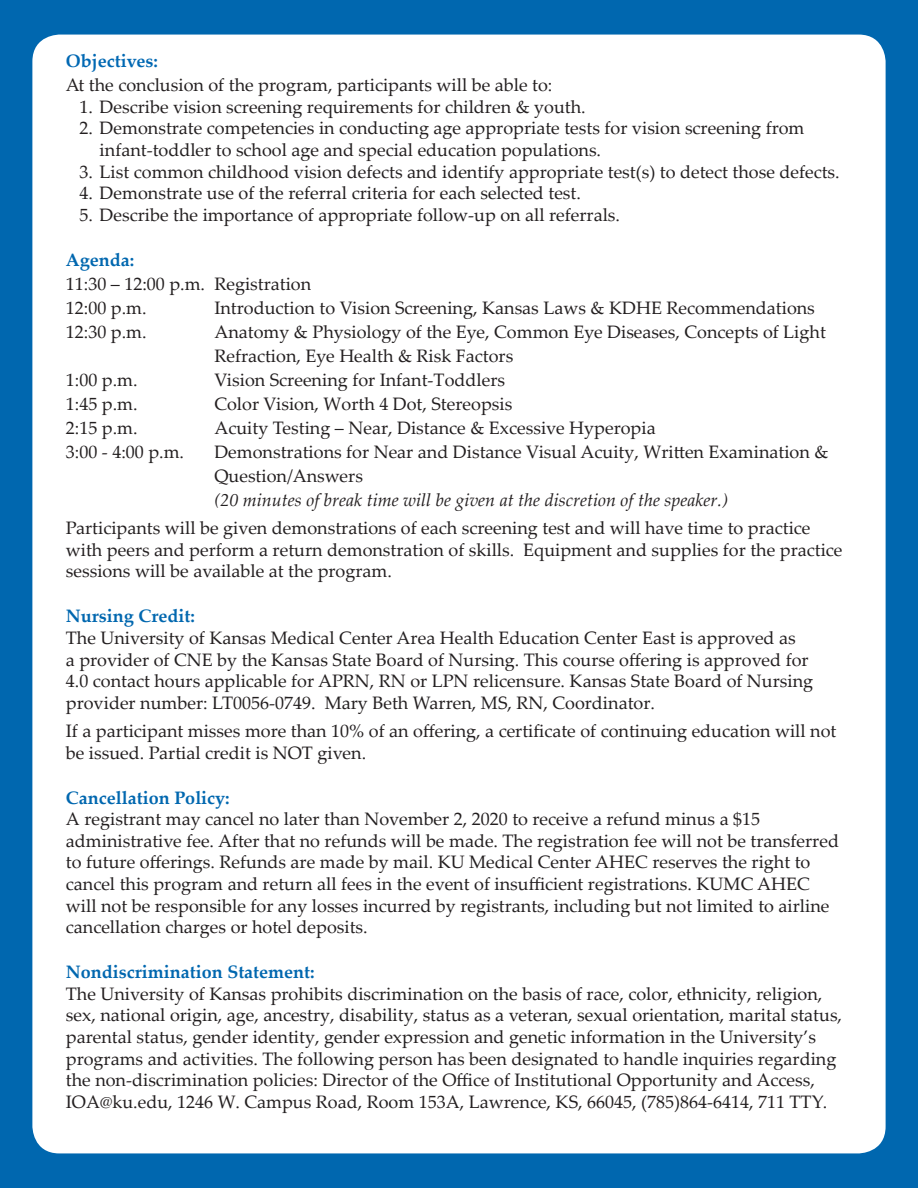
<style>
.page{position:relative;width:918px;height:1188px;background:#0067af}
.page>*{position:absolute;margin:0;border:0;box-sizing:border-box;transform-origin:0 0}
.t1{font:18px/21.6px "Palatino Linotype";color:#231f20}
.t2{font:700 18px "Palatino Linotype";color:#0067af}
.t3{font:italic 18px "Palatino Linotype";color:#231f20}
.t4{font:700 18px "Palatino Linotype";color:#0168b3}
</style>
<div class="page">
<div style="left:32px;top:35px;width:854px;height:1118px;background:#fff;border-radius:27px"></div>
<p class="t4" style="left:66px;top:48px;width:94px">Objectives:</p>
<p class="t1" style="left:66px;top:74px;width:488px">At the conclusion of the program, participants will be able to:</p>
<p class="t1" style="left:79px;top:95px;width:508px">1. Describe vision screening requirements for children &amp; youth.</p>
<p class="t1" style="left:100px;top:117px;width:706px;text-indent:-20px">2. Demonstrate competencies in conducting age appropriate tests for vision screening from infant-toddler to school age and special education populations.</p>
<p class="t1" style="left:79px;top:160px;width:762px">3. List common childhood vision defects and identify appropriate test(s) to detect those defects.</p>
<p class="t1" style="left:79px;top:182px;width:503px">4. Demonstrate use of the referral criteria for each selected test.</p>
<p class="t1" style="left:79px;top:203px;width:542px">5. Describe the importance of appropriate follow-up on all referrals.</p>
<p class="t2" style="left:66px;top:247px;width:70px">Agenda:</p>
<p class="t1" style="left:66px;top:272px;width:247px">11:30 – 12:00 p.m. Registration</p>
<p class="t1" style="left:66px;top:296px;width:82px">12:00 p.m.</p>
<p class="t1" style="left:214px;top:296px;width:602px">Introduction to Vision Screening, Kansas Laws &amp; KDHE Recommendations</p>
<p class="t1" style="left:66px;top:320px;width:82px">12:30 p.m.</p>
<p class="t1" style="left:214px;top:319px;width:613px;line-height:24px">Anatomy &amp; Physiology of the Eye, Common Eye Diseases, Concepts of Light<br>Refraction, Eye Health &amp; Risk Factors</p>
<p class="t1" style="left:66px;top:368px;width:73px">1:00 p.m.</p>
<p class="t1" style="left:214px;top:368px;width:292px">Vision Screening for Infant-Toddlers</p>
<p class="t1" style="left:66px;top:392px;width:73px">1:45 p.m.</p>
<p class="t1" style="left:214px;top:392px;width:299px">Color Vision, Worth 4 Dot, Stereopsis</p>
<p class="t1" style="left:66px;top:416px;width:73px">2:15 p.m.</p>
<p class="t1" style="left:214px;top:416px;width:443px">Acuity Testing – Near, Distance &amp; Excessive Hyperopia</p>
<p class="t1" style="left:66px;top:440px;width:120px">3:00 - 4:00 p.m.</p>
<p class="t1" style="left:214px;top:439px;width:616px;line-height:24px">Demonstrations for Near and Distance Visual Acuity, Written Examination &amp;<br>Question/Answers</p>
<p class="t3" style="left:214px;top:487px;width:515px">(20 minutes of break time will be given at the discretion of the speaker.)</p>
<p class="t1" style="left:66px;top:517px;width:778px">Participants will be given demonstrations of each screening test and will have time to practice with peers and perform a return demonstration of skills. Equipment and supplies for the practice sessions will be available at the program.</p>
<p class="t2" style="left:66px;top:603px;width:130px">Nursing Credit:</p>
<p class="t1" style="left:66px;top:626px;width:749px">The University of Kansas Medical Center Area Health Education Center East is approved as<br>a provider of CNE by the Kansas State Board of Nursing. This course offering is approved for 4.0 contact hours applicable for APRN, RN or LPN relicensure. Kansas State Board of Nursing provider number: LT0056-0749. Mary Beth Warren, MS, RN, Coordinator.</p>
<p class="t1" style="left:66px;top:719px;width:772px">If a participant misses more than 10% of an offering, a certificate of continuing education will not be issued. Partial credit is NOT given.</p>
<p class="t2" style="left:66px;top:785px;width:165px">Cancellation Policy:</p>
<p class="t1" style="left:66px;top:808px;width:775px">A registrant may cancel no later than November 2, 2020 to receive a refund minus a $15 administrative fee. After that no refunds will be made. The registration fee will not be transferred to future offerings. Refunds are made by mail. KU Medical Center AHEC reserves the right to cancel this program and return all fees in the event of insufficient registrations. KUMC AHEC will not be responsible for any losses incurred by registrants, including but not limited to airline cancellation charges or hotel deposits.</p>
<p class="t2" style="left:66px;top:959px;width:250px">Nondiscrimination Statement:</p>
<p class="t1" style="left:66px;top:982px;width:778px">The University of Kansas prohibits discrimination on the basis of race, color, ethnicity, religion, sex, national origin, age, ancestry, disability, status as a veteran, sexual orientation, marital status, parental status, gender identity, gender expression and genetic information in the University’s programs and activities. The following person has been designated to handle inquiries regarding the non-discrimination policies: Director of the Office of Institutional Opportunity and Access, IOA@ku.edu, 1246 W. Campus Road, Room 153A, Lawrence, KS, 66045, (785)864-6414, 711 TTY.</p>
</div>
